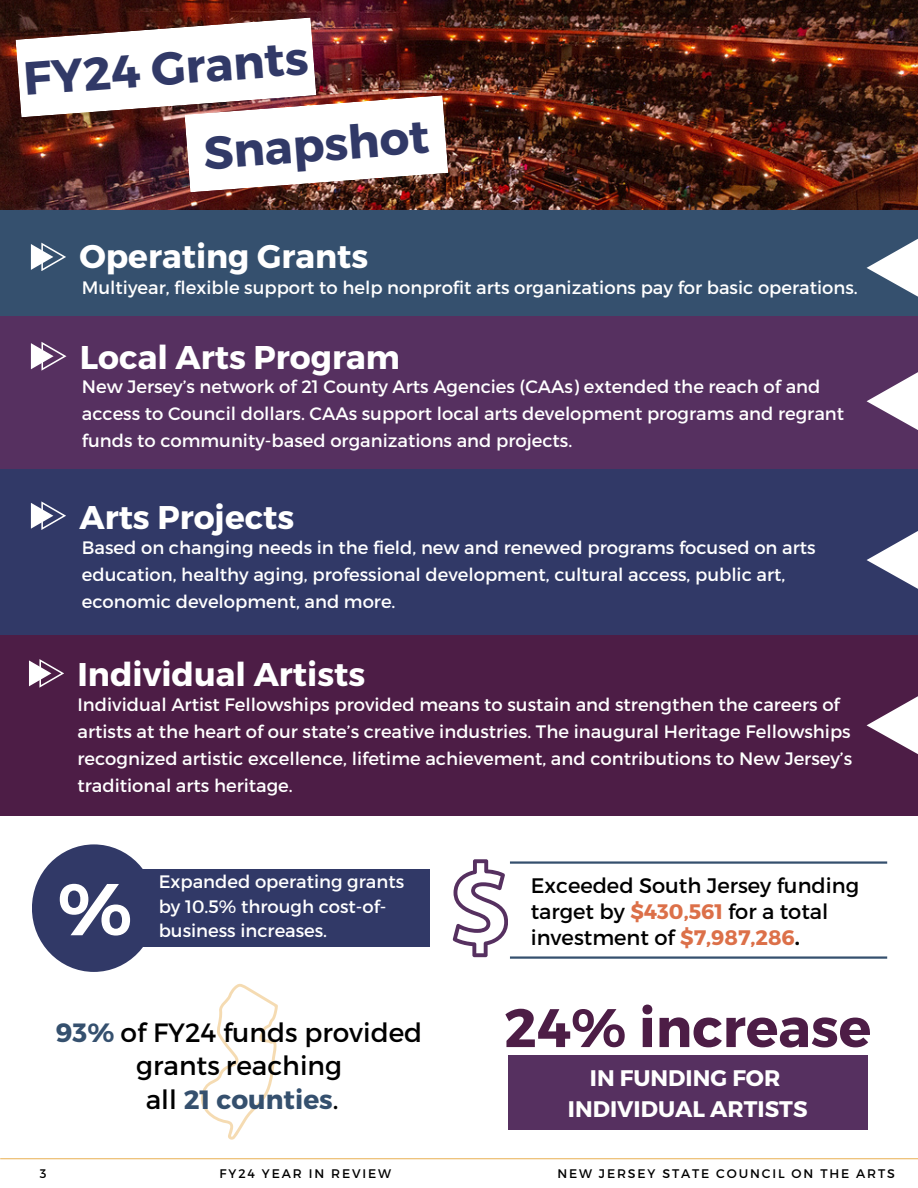
<style>
.page{position:relative;width:918px;height:1188px;background:#fff}
.page>*{position:absolute;margin:0;border:0;box-sizing:border-box;transform-origin:0 0}
.t1{font:700 73.2px "Montserrat";color:#fff}
.t2{font:700 54.15px "Montserrat";color:#4d1d46}
.t3{font:700 46.5px "Montserrat";color:#313967}
.t4{font:700 32.85px "Montserrat";color:#fff}
.t5{font:26.4px/33.8px "Montserrat";color:#000;text-align:center}
.t6{font:700 22.5px/31.5px "Montserrat";color:#fff;text-align:center}
.t7{font:21px/25.8px "Montserrat";color:#000}
.t8{font:18px/27px "Montserrat";color:#fff}
.t9{font:12.45px "Montserrat";letter-spacing:.15em;color:#000}
.s1{font-weight:700;color:#35506e}
.s2{font-weight:700;color:#dc7049}
.s3{font-weight:700}
</style>
<div class="page">
<hr style="left:0;top:1158px;width:918px;height:1px;background:#ebb865">
<img style="left:0;top:0;width:918px;height:210px">
<img style="left:16px;top:18px;width:432px;height:174px">
<div style="left:0;top:210px;width:918px;height:111px;background:#35506e"></div>
<svg style="left:31px;top:243px;width:35px;height:28px"></svg>
<div style="left:0;top:316px;width:918px;height:157px;background:#563060"></div>
<svg style="left:31px;top:342px;width:35px;height:29px"></svg>
<hr style="left:510px;top:861px;width:377px;height:3px;background:#35506e">
<hr style="left:510px;top:956px;width:377px;height:3px;background:#35506e">
<svg style="left:453px;top:859px;width:55px;height:98px"></svg>
<svg style="left:201px;top:984px;width:77px;height:156px"></svg>
<div style="left:508px;top:1055px;width:359px;height:74px;background:#563060"></div>
<div style="left:0;top:469px;width:918px;height:171px;background:#313967"></div>
<svg style="left:31px;top:501px;width:35px;height:29px"></svg>
<div style="left:0;top:635px;width:918px;height:180px;background:#4d1d46"></div>
<svg style="left:867px;top:134px;width:51px;height:682px"></svg>
<svg style="left:29px;top:659px;width:35px;height:28px"></svg>
<div style="left:109px;top:869px;width:321px;height:78px;background:#313967"></div>
<div style="left:32px;top:844px;width:124px;height:128px;background:#313967;border-radius:50%"></div>
<h2 class="t3" style="left:22px;top:48px;width:287px;rotate:-4deg">FY24 Grants</h2>
<h2 class="t3" style="left:202px;top:122px;width:228px;rotate:-4deg">Snapshot</h2>
<p class="t4" style="left:79px;top:235px;width:290px">Operating Grants</p>
<p class="t8" style="left:82px;top:273px;width:777px">Multiyear, flexible support to help nonprofit arts organizations pay for basic operations.</p>
<h3 class="t4" style="left:80px;top:336px;width:321px">Local Arts Program</h3>
<p class="t8" style="left:82px;top:373px;width:764px">New Jersey’s network of 21 County Arts Agencies (CAAs) extended the reach of and access to Council dollars. CAAs support local arts development programs and regrant funds to community-based organizations and projects.</p>
<p class="t4" style="left:79px;top:496px;width:216px">Arts Projects</p>
<p class="t8" style="left:82px;top:533px;width:735px">Based on changing needs in the field, new and renewed programs focused on arts education, healthy aging, professional development, cultural access, public art, economic development, and more.</p>
<p class="t4" style="left:77px;top:653px;width:289px">Individual Artists</p>
<h3 class="t8" style="left:77px;top:690px;width:776px">Individual Artist Fellowships provided means to sustain and strengthen the careers of artists at the heart of our state’s creative industries. The inaugural Heritage Fellowships recognized artistic excellence, lifetime achievement, and contributions to New Jersey’s traditional arts heritage.</h3>
<p class="t1" style="left:58px;top:862px;width:76px">%</p>
<p class="t8" style="left:159px;top:868px;width:247px;line-height:24.8px">Expanded operating grants by 10.5% through cost-of&shy;business increases.</p>
<p class="t5" style="left:56px;top:1014px;width:368px"><span class="s1">93%</span> of FY24 funds provided grants reaching<br>all <span class="s1">21 counties</span>.</p>
<p class="t7" style="left:531px;top:872px;width:330px">Exceeded South Jersey funding target by <span class="s2">$430,561</span> for a total investment of <span class="s2">$7,987,286</span><span class="s3">.</span></p>
<h3 class="t2" style="left:504px;top:993px;width:369px">24% increase</h3>
<p class="t6" style="left:568px;top:1061px;width:241px">IN FUNDING FOR<br>INDIVIDUAL ARTISTS</p>
<p class="t9" style="left:40px;top:1166px;width:8px">3</p>
<h3 class="t9" style="left:220px;top:1166px;width:173px">FY24 YEAR IN REVIEW</h3>
<p class="t9" style="left:557px;top:1166px;width:339px">NEW JERSEY STATE COUNCIL ON THE ARTS</p>
</div>
